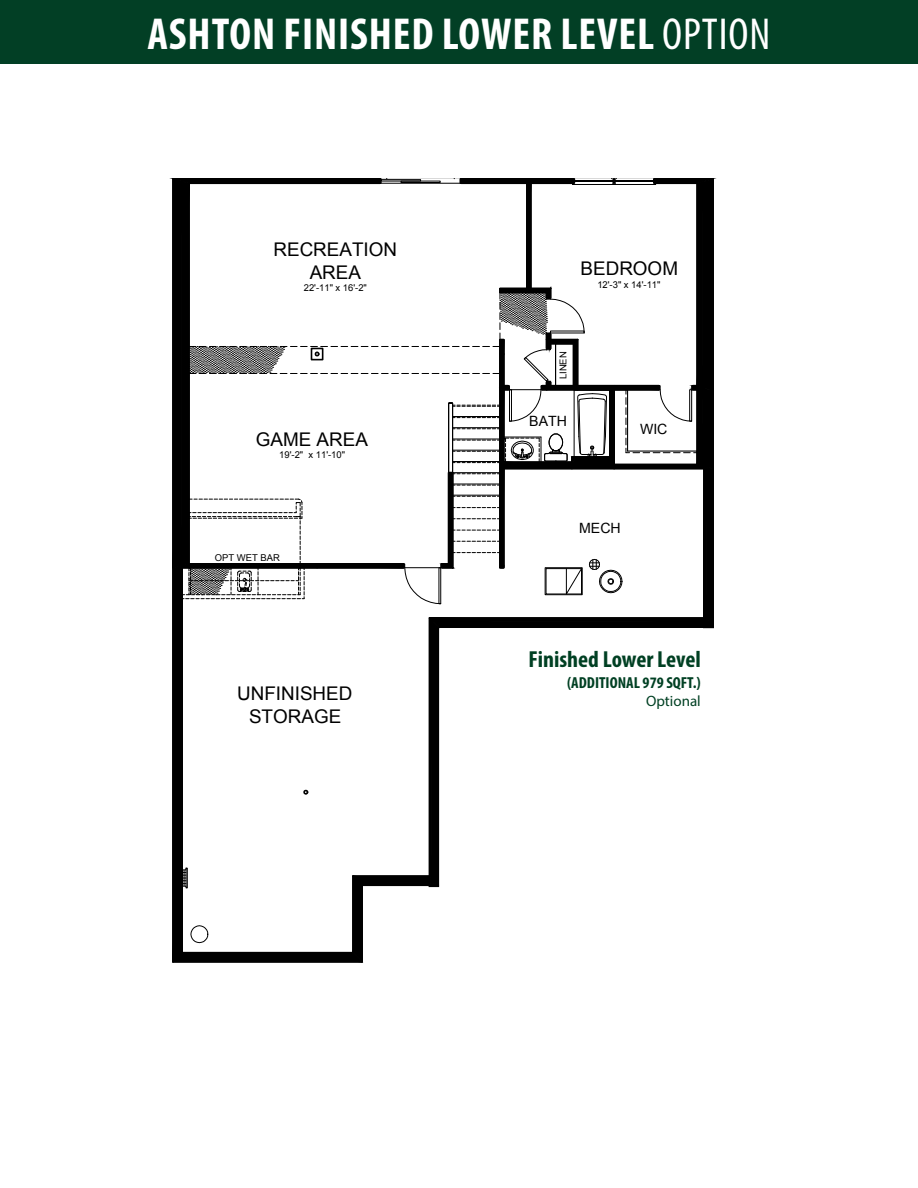
<style>
.page{position:relative;width:918px;height:1188px;background:#fff}
.page>*{position:absolute;margin:0;border:0;box-sizing:border-box;transform-origin:0 0}
.t1{font:700 condensed 45px "Myriad Pro";letter-spacing:.02em;color:#fff}
.t2{font:700 condensed 23.25px "Myriad Pro";color:#004023}
.t3{font:18.9px/22.6px "Arial";color:#000;text-align:center}
.t4{font:700 condensed 16.05px "Myriad Pro";color:#004023}
.t5{font:15px "Myriad Pro";color:#004023}
.t6{font:14.1px "Arial";color:#000}
.t7{font:9.45px "Arial";color:#000}
.s1{font-weight:400}
</style>
<div class="page">
<div style="left:0;top:0;width:918px;height:64px;background:#023f25"></div>
<hr style="left:173px;top:961px;width:189px;height:2px;background:#000">
<svg style="left:172px;top:178px;width:543px;height:784px"></svg>
<div style="left:439px;top:628px;width:286px;height:306px;background:#fff;border:2px solid #fff"></div>
<div style="left:403px;top:887px;width:331px;height:56px;background:#fff"></div>
<h1 class="t1" style="left:147px;top:6px;width:625px">ASHTON FINISHED LOWER LEVEL <span class="s1">OPTION</span></h1>
<h3 class="t3" style="left:274px;top:239px;width:125px">RECREATION<br>AREA</h3>
<p class="t7" style="left:304px;top:282px;width:65px">22'-11" x 16'-2"</p>
<h3 class="t3" style="left:256px;top:428px;width:114px">GAME AREA</h3>
<p class="t7" style="left:279px;top:449px;width:67px">19'-2" x 11'-10"</p>
<p class="t7" style="left:215px;top:552px;width:66px">OPT WET BAR</p>
<h3 class="t3" style="left:237px;top:682px;width:117px">UNFINISHED<br>STORAGE</h3>
<h3 class="t3" style="left:581px;top:258px;width:99px">BEDROOM</h3>
<p class="t7" style="left:557px;top:379px;width:29px;rotate:-90deg">LINEN</p>
<h3 class="t6" style="left:529px;top:412px;width:39px">BATH</h3>
<p class="t7" style="left:597px;top:278px;width:65px">12'-3" x 14'-11"</p>
<h3 class="t6" style="left:640px;top:420px;width:29px">WIC</h3>
<h3 class="t6" style="left:579px;top:519px;width:43px">MECH</h3>
<h2 class="t2" style="left:529px;top:644px;width:174px">Finished Lower Level</h2>
<h3 class="t4" style="left:567px;top:672px;width:135px">(ADDITIONAL 979 SQFT.)</h3>
<h3 class="t5" style="left:646px;top:691px;width:56px">Optional</h3>
</div>
